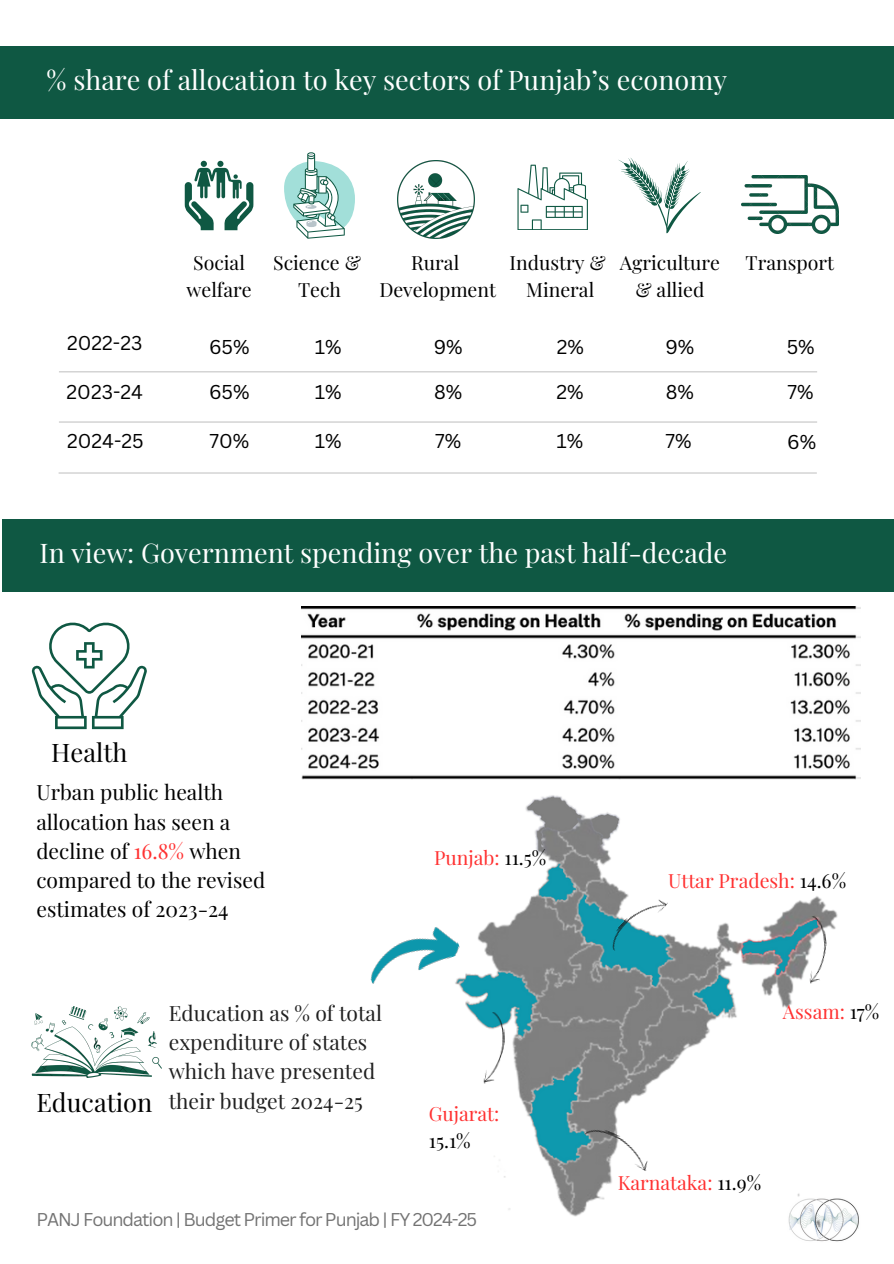
<style>
.page{position:relative;width:894px;height:1264px;background:#fff}
.page>*{position:absolute;margin:0;border:0;box-sizing:border-box;transform-origin:0 0}
.t1{font:27px "Playfair Display";color:#fff}
.t2{font:25.5px "Playfair Display";color:#000}
.t3{font:21px/29.2px "Playfair Display";color:#000}
.t4{font:21px/29.2px "Playfair Display";color:#202020}
.t5{font:19.5px/27px "Playfair Display";color:#000;text-align:center}
.t6{font:19.5px/27px "Playfair Display";color:#ff3131}
.t7{font:19.5px "Canva Sans";color:#000}
.t8{font:18px "Canva Sans";letter-spacing:-.055em;color:#737373}
.s1{color:#ff3131}
.s2{color:#000}
</style>
<div class="page">
<svg style="left:185px;top:161px;width:68px;height:69px"></svg>
<svg style="left:284px;top:152px;width:71px;height:87px"></svg>
<img style="left:397px;top:161px;width:78px;height:77px">
<svg style="left:517px;top:165px;width:70px;height:65px"></svg>
<img style="left:741px;top:175px;width:96px;height:59px">
<svg style="left:618px;top:158px;width:82px;height:75px"></svg>
<div style="left:0;top:46px;width:893px;height:72px;background:#0f5843"></div>
<hr style="left:59px;top:371px;width:757px;height:1px;background:#c5c5c5">
<hr style="left:59px;top:421px;width:757px;height:1px;background:#c5c5c5">
<img style="left:789px;top:1198px;width:70px;height:44px">
<div style="left:2px;top:519px;width:891px;height:73px;background:#0f5843"></div>
<img style="left:460px;top:795px;width:378px;height:434px">
<img style="left:605px;top:888px;width:63px;height:69px">
<img style="left:801px;top:914px;width:30px;height:69px">
<img style="left:481px;top:1011px;width:25px;height:72px">
<img style="left:580px;top:1122px;width:74px;height:49px">
<img style="left:301px;top:606px;width:558px;height:173px">
<img style="left:32px;top:1006px;width:129px;height:71px">
<svg style="left:32px;top:622px;width:115px;height:107px"></svg>
<img style="left:370px;top:921px;width:92px;height:67px">
<hr style="left:59px;top:472px;width:757px;height:1px;background:#c5c5c5">
<div style="left:774px;top:1090px;width:80px;height:95px;background:#fff"></div>
<h2 class="t1" style="left:47px;top:60px;width:681px">% share of allocation to key sectors of Punjab’s economy</h2>
<h2 class="t7" style="left:67px;top:329px;width:77px">2022-23</h2>
<h2 class="t7" style="left:67px;top:378px;width:78px">2023-24</h2>
<h2 class="t7" style="left:67px;top:427px;width:78px">2024-25</h2>
<h2 class="t5" style="left:186px;top:248px;width:67px">Social welfare</h2>
<h2 class="t5" style="left:273px;top:248px;width:89px">Science &amp;<br>Tech</h2>
<h2 class="t5" style="left:379px;top:248px;width:118px">Rural<br>Development</h2>
<h2 class="t5" style="left:509px;top:248px;width:98px">Industry &amp;<br>Mineral</h2>
<h2 class="t5" style="left:619px;top:248px;width:102px">Agriculture &amp; allied</h2>
<h2 class="t5" style="left:745px;top:248px;width:90px">Transport</h2>
<h2 class="t7" style="left:209px;top:333px;width:42px">65%</h2>
<h2 class="t7" style="left:209px;top:378px;width:42px">65%</h2>
<h2 class="t7" style="left:209px;top:427px;width:41px">70%</h2>
<h2 class="t7" style="left:314px;top:333px;width:28px">1%</h2>
<h2 class="t7" style="left:314px;top:378px;width:28px">1%</h2>
<h1 class="t7" style="left:314px;top:427px;width:28px">1%</h1>
<p class="t7" style="left:433px;top:333px;width:30px">9%</p>
<h1 class="t7" style="left:434px;top:378px;width:30px">8%</h1>
<p class="t7" style="left:435px;top:427px;width:28px">7%</p>
<h2 class="t7" style="left:556px;top:333px;width:29px">2%</h2>
<p class="t7" style="left:556px;top:378px;width:29px">2%</p>
<p class="t7" style="left:556px;top:427px;width:28px">1%</p>
<p class="t7" style="left:665px;top:333px;width:30px">9%</p>
<p class="t7" style="left:665px;top:378px;width:30px">8%</p>
<p class="t7" style="left:665px;top:427px;width:28px">7%</p>
<h2 class="t7" style="left:786px;top:333px;width:29px">5%</h2>
<h2 class="t7" style="left:787px;top:378px;width:28px">7%</h2>
<h2 class="t7" style="left:787px;top:428px;width:30px">6%</h2>
<h2 class="t1" style="left:40px;top:533px;width:688px">In view: Government spending over the past half-decade</h2>
<h2 class="t2" style="left:51px;top:734px;width:78px">Health</h2>
<p class="t3" style="left:36px;top:777px;width:230px">Urban public health allocation has seen a decline of <span class="s1">16.8%</span> when compared to the revised estimates of 2023-24</p>
<h2 class="t2" style="left:36px;top:1084px;width:117px">Education</h2>
<h2 class="t4" style="left:169px;top:997px;width:215px">Education as % of total expenditure of states which have presented their budget 2024-25</h2>
<h2 class="t6" style="left:434px;top:843px;width:114px">Punjab: <span class="s2">11.5%</span></h2>
<h2 class="t6" style="left:429px;top:1099px;width:72px">Gujarat:<br><span class="s2">15.1%</span></h2>
<h2 class="t8" style="left:36px;top:1206px;width:442px">PANJ Foundation | Budget Primer for Punjab | FY 2024-25</h2>
<h2 class="t6" style="left:668px;top:866px;width:179px">Uttar Pradesh: <span class="s2">14.6%</span></h2>
<p class="t6" style="left:782px;top:996px;width:98px">Assam: <span class="s2">17%</span></p>
<h2 class="t6" style="left:617px;top:1168px;width:145px">Karnataka: <span class="s2">11.9%</span></h2>
</div>
